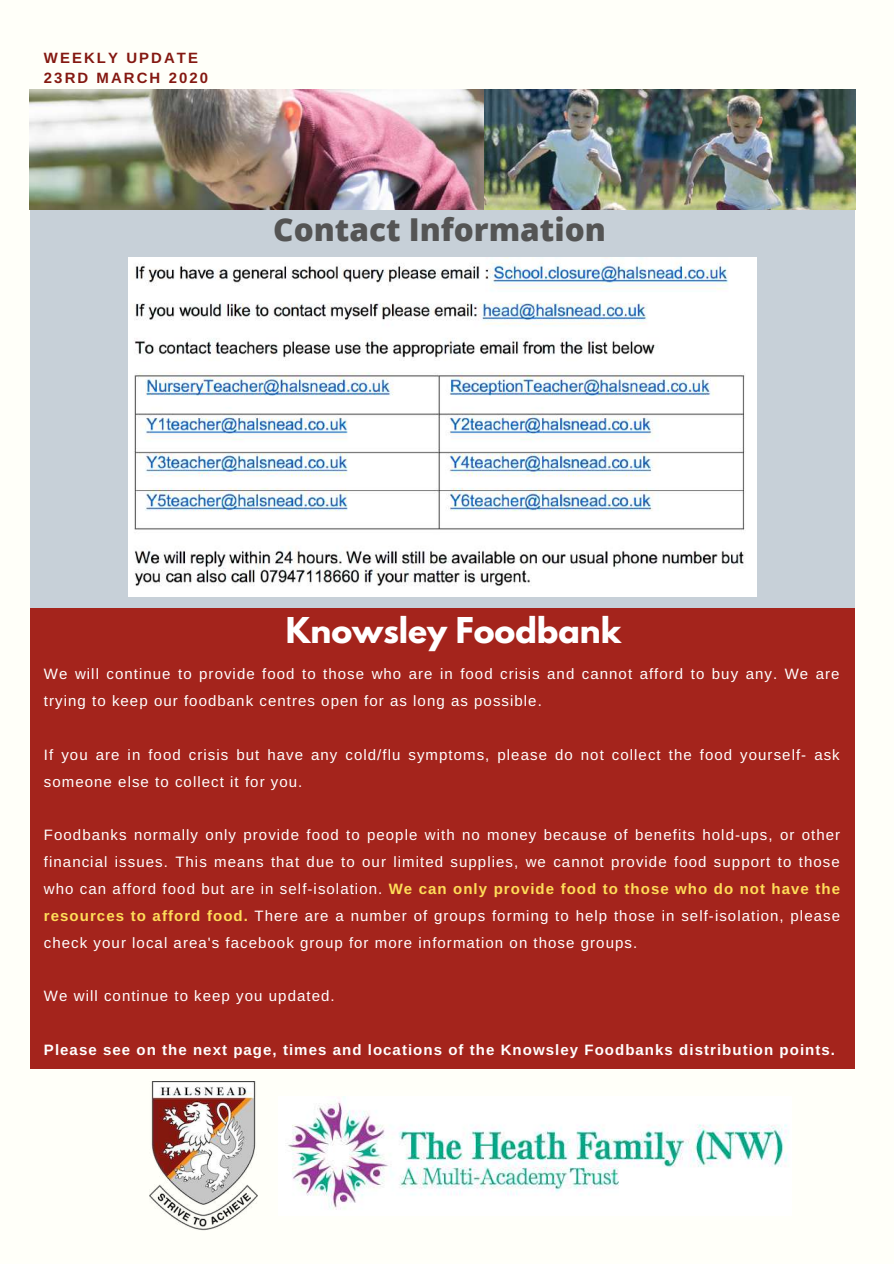
<style>
.page{position:relative;width:894px;height:1264px;background:#fff}
.page>*{position:absolute;margin:0;border:0;box-sizing:border-box;transform-origin:0 0}
.t1{font:800 31.5px "Open Sans";color:#545454}
.t2{font:700 31.5px "League Spartan";color:#fff}
.t3{font:15px/26.8px "Arimo";letter-spacing:.07em;color:#fff}
.t4{font:700 15px "Arimo";letter-spacing:.07em;color:#fff}
.t5{font:700 14.85px/20.2px "Arimo";letter-spacing:.14em;color:#841811}
.s1{font-weight:700;color:#ffde59}
</style>
<div class="page">
<div style="left:0;top:0;width:893px;height:1263px;background:#fffff9"></div>
<img style="left:288px;top:1096px;width:501px;height:114px">
<div style="left:30px;top:607px;width:824px;height:461px;background:#a4241c"></div>
<img style="left:150px;top:1081px;width:107px;height:149px">
<img style="left:30px;top:89px;width:825px;height:121px">
<div style="left:30px;top:210px;width:824px;height:398px;background:#c7d0d8"></div>
<img style="left:128px;top:257px;width:628px;height:339px">
<p class="t5" style="left:44px;top:48px;width:166px">WEEKLY UPDATE<br>23RD MARCH 2020</p>
<h1 class="t1" style="left:273px;top:207px;width:334px">Contact Information</h1>
<h1 class="t2" style="left:286px;top:614px;width:337px">Knowsley Foodbank</h1>
<p class="t3" style="left:44px;top:660px;width:797px">We will continue to provide food to those who are in food crisis and cannot afford to buy any. We are trying to keep our foodbank centres open for as long as possible.</p>
<p class="t3" style="left:44px;top:741px;width:797px">If you are in food crisis but have any cold/flu symptoms, please do not collect the food yourself- ask someone else to collect it for you.</p>
<p class="t3" style="left:44px;top:821px;width:797px;text-align:justify">Foodbanks normally only provide food to people with no money because of benefits hold-ups, or other financial issues. This means that due to our limited supplies, we cannot provide food support to those who can afford food but are in self-isolation. <span class="s1">We can only provide food to those who do not have the resources to afford food.</span> There are a number of groups forming to help those in self-isolation, please check your local area's facebook group for more information on those groups.</p>
<p class="t3" style="left:44px;top:982px;width:292px">We will continue to keep you updated.</p>
<p class="t4" style="left:44px;top:1041px;width:792px">Please see on the next page, times and locations of the Knowsley Foodbanks distribution points.</p>
</div>
